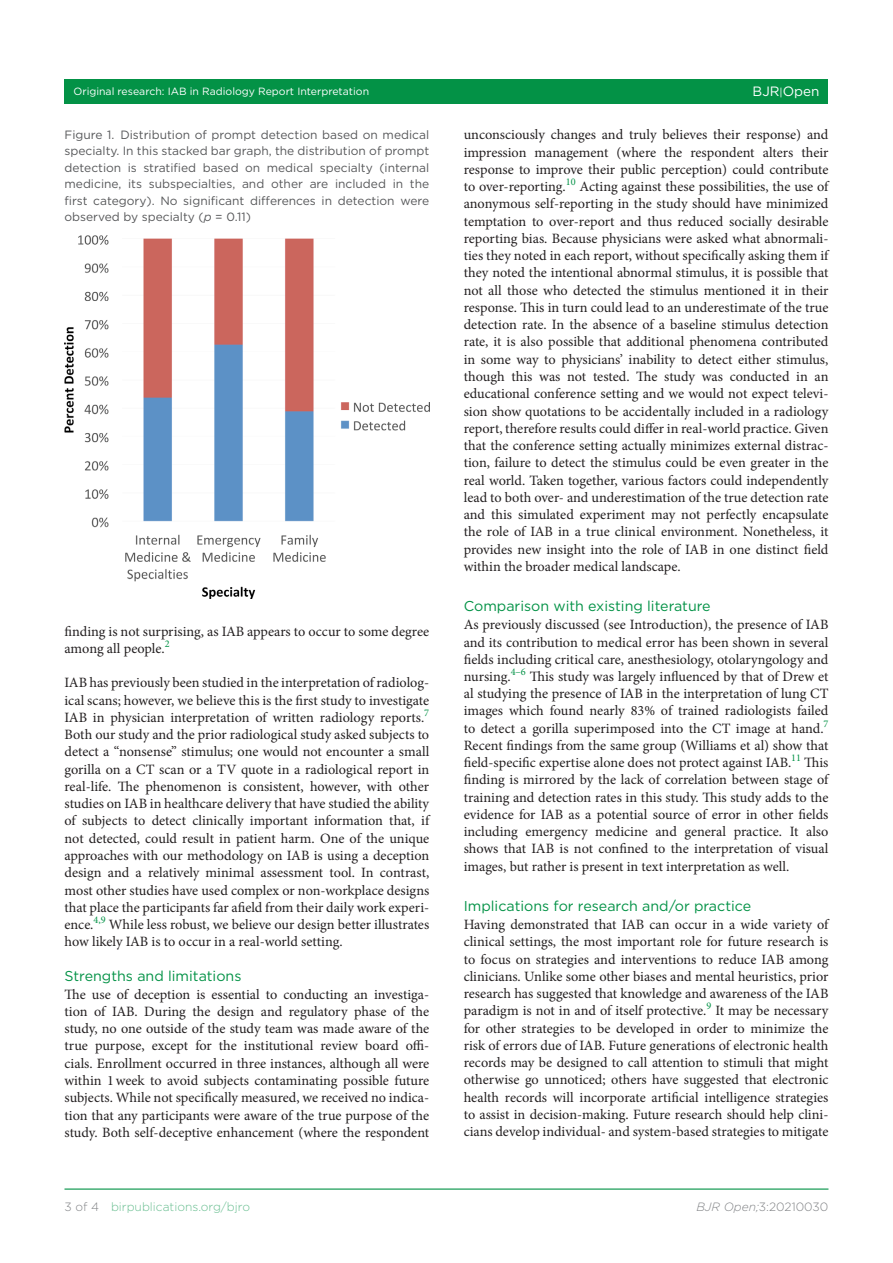
<style>
.page{position:relative;width:893px;height:1263px;background:#fff}
.page>*{position:absolute;margin:0;border:0;box-sizing:border-box;transform-origin:0 0}
.t1{font:14.25px/17.2px "Minion Pro";color:#231f20;text-align:justify}
.t2{font:14.25px "Gotham";color:#039246}
.t3{font:13.5px "Gotham";color:#fff}
.t4{font:12px/16.5px "Gotham";color:#57585a;text-align:justify}
.t5{font:300 12px "Gotham";color:#68be90}
.t6{font:300 12px "Gotham";color:#808285}
.t7{font:10.5px "Gotham";color:#fff}
.s1{font-size:10.5px}
.s2{font-style:italic}
.s3{color:#808285}
</style>
<div class="page">
<hr style="left:64px;top:1188px;width:764px;height:2px;background:#039246">
<div style="left:64px;top:79px;width:764px;height:24px;background:#039246"></div>
<img style="left:64px;top:235px;width:365px;height:363px">
<p class="t7" style="left:74px;top:85px;width:297px">Original research: IAB in Radiology Report Interpretation</p>
<p class="t3" style="left:753px;top:82px;width:68px">BJR<span class="s1">|</span>Open</p>
<p class="t4" style="left:64px;top:126px;width:366px">Figure 1. Distribution of prompt detection based on medical specialty. In this stacked bar graph, the distribution of prompt detection is stratified based on medical specialty (internal medicine, its subspecialties, and other are included in the first category). No significant differences in detection were observed by specialty (<span class="s2">p</span> = 0.11)</p>
<p class="t1" style="left:64px;top:622px;width:366px">finding is not surprising, as IAB appears to occur to some degree among all people.<sup>2</sup></p>
<p class="t1" style="left:64px;top:674px;width:366px">IAB has previously been studied in the interpretation of radiolog&shy;ical scans; however, we believe this is the first study to investigate IAB in physician interpretation of written radiology reports.<sup>7<br></sup>Both our study and the prior radiological study asked subjects to detect a “nonsense” stimulus; one would not encounter a small gorilla on a CT scan or a TV quote in a radiological report in real-life. The phenomenon is consistent, however, with other studies on IAB in healthcare delivery that have studied the ability of subjects to detect clinically important information that, if not detected, could result in patient harm. One of the unique approaches with our methodology on IAB is using a deception design and a relatively minimal assessment tool. In contrast, most other studies have used complex or non-workplace designs that place the participants far afield from their daily work experi&shy;ence.<sup>4,9</sup> While less robust, we believe our design better illustrates how likely IAB is to occur in a real-world setting.</p>
<p class="t2" style="left:65px;top:966px;width:178px">Strengths and limitations</p>
<p class="t1" style="left:65px;top:985px;width:366px">The use of deception is essential to conducting an investiga&shy;tion of IAB. During the design and regulatory phase of the study, no one outside of the study team was made aware of the true purpose, except for the institutional review board offi&shy;cials. Enrollment occurred in three instances, although all were within 1week to avoid subjects contaminating possible future subjects. While not specifically measured, we received no indica&shy;tion that any participants were aware of the true purpose of the study. Both self-deceptive enhancement (where the respondent</p>
<p class="t1" style="left:464px;top:126px;width:366px">unconsciously changes and truly believes their response) and impression management (where the respondent alters their response to improve their public perception) could contribute to over-reporting.<sup>10</sup> Acting against these possibilities, the use of anonymous self-reporting in the study should have minimized temptation to over-report and thus reduced socially desirable reporting bias. Because physicians were asked what abnormali&shy;ties they noted in each report, without specifically asking them if they noted the intentional abnormal stimulus, it is possible that not all those who detected the stimulus mentioned it in their response. This in turn could lead to an underestimate of the true detection rate. In the absence of a baseline stimulus detection rate, it is also possible that additional phenomena contributed in some way to physicians’ inability to detect either stimulus, though this was not tested. The study was conducted in an educational conference setting and we would not expect televi&shy;sion show quotations to be accidentally included in a radiology report, therefore results could differ in real-world practice. Given that the conference setting actually minimizes external distrac&shy;tion, failure to detect the stimulus could be even greater in the real world. Taken together, various factors could independently lead to both over- and underestimation of the true detection rate and this simulated experiment may not perfectly encapsulate the role of IAB in a true clinical environment. Nonetheless, it provides new insight into the role of IAB in one distinct field within the broader medical landscape.</p>
<p class="t2" style="left:464px;top:597px;width:248px">Comparison with existing literature</p>
<p class="t1" style="left:464px;top:616px;width:366px">As previously discussed (see Introduction), the presence of IAB and its contribution to medical error has been shown in several fields including critical care, anesthesiology, otolaryngology and nursing.<sup>4–6</sup> This study was largely influenced by that of Drew et al studying the presence of IAB in the interpretation of lung CT images which found nearly 83% of trained radiologists failed to detect a gorilla superimposed into the CT image at hand.<sup>7<br></sup>Recent findings from the same group (Williams et al) show that field-specific expertise alone does not protect against IAB.<sup>11</sup> This finding is mirrored by the lack of correlation between stage of training and detection rates in this study. This study adds to the evidence for IAB as a potential source of error in other fields including emergency medicine and general practice. It also shows that IAB is not confined to the interpretation of visual images, but rather is present in text interpretation as well.</p>
<p class="t2" style="left:464px;top:897px;width:289px">Implications for research and/or practice</p>
<p class="t1" style="left:464px;top:916px;width:366px">Having demonstrated that IAB can occur in a wide variety of clinical settings, the most important role for future research is to focus on strategies and interventions to reduce IAB among clinicians. Unlike some other biases and mental heuristics, prior research has suggested that knowledge and awareness of the IAB paradigm is not in and of itself protective.<sup>9</sup> It may be necessary for other strategies to be developed in order to minimize the risk of errors due of IAB. Future generations of electronic health records may be designed to call attention to stimuli that might otherwise go unnoticed; others have suggested that electronic health records will incorporate artificial intelligence strategies to assist in decision-making. Future research should help clini&shy;cians develop individual- and system-based strategies to mitigate</p>
<p class="t5" style="left:64px;top:1199px;width:187px"><span class="s3">3 of 4</span> birpublications.org/bjro</p>
<p class="t6" style="left:696px;top:1199px;width:134px"><span class="s2">BJR Open;</span>3:20210030</p>
</div>
